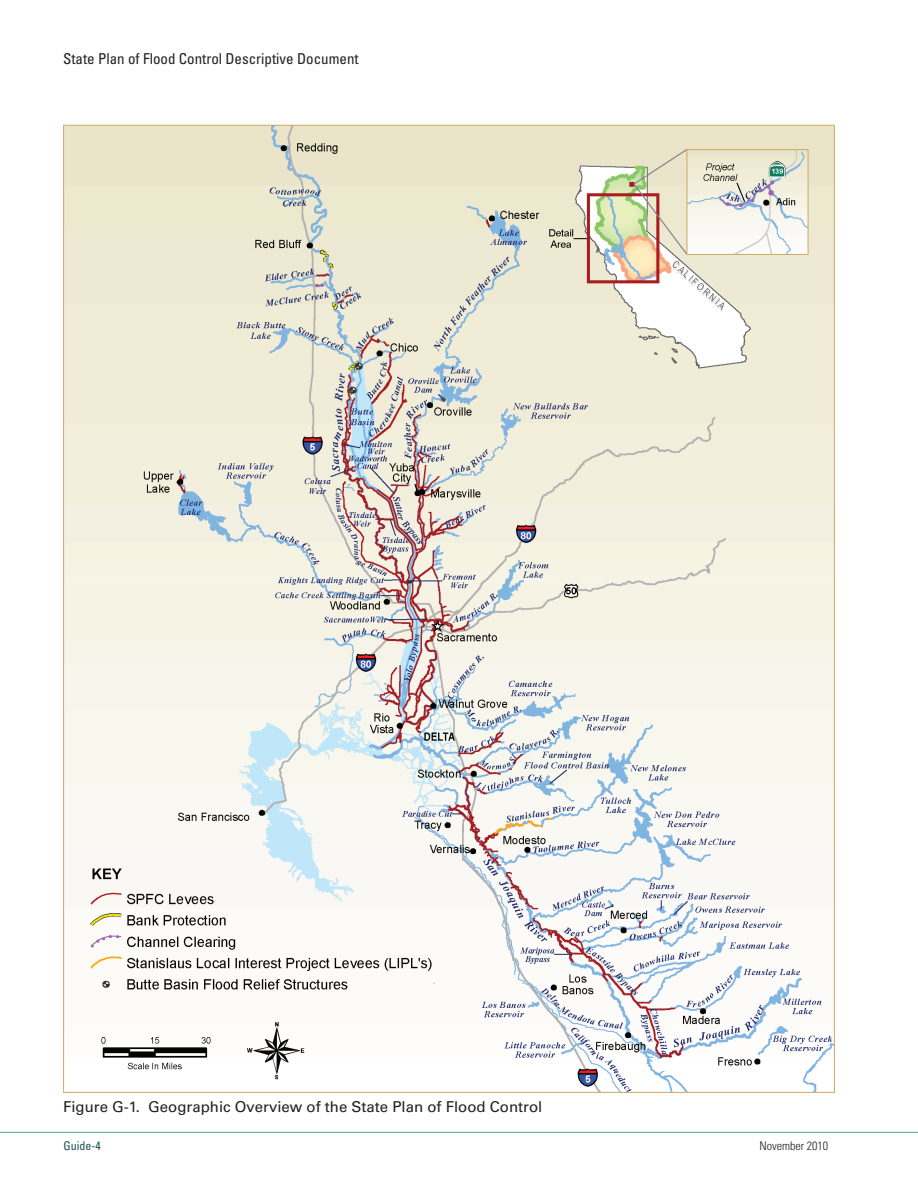
<style>
.page{position:relative;width:918px;height:1188px;background:#fff}
.page>*{position:absolute;margin:0;border:0;box-sizing:border-box;transform-origin:0 0}
.t1{font:15px "Univers";color:#231f20}
.t2{font:condensed 15px "Univers";color:#231f20}
.t3{font:300 condensed 12px "Univers";color:#231f20}
.t4{font:condensed 12px "Univers";color:#1b5351}
</style>
<div class="page">
<hr style="left:0;top:1132px;width:918px;height:1px;background:#599a98">
<img style="left:63px;top:124px;width:772px;height:969px">
<p class="t2" style="left:63px;top:50px;width:297px">State Plan of Flood Control Descriptive Document</p>
<p class="t1" style="left:63px;top:1098px;width:481px">Figure G-1. Geographic Overview of the State Plan of Flood Control</p>
<p class="t4" style="left:63px;top:1138px;width:39px">Guide-4</p>
<p class="t3" style="left:759px;top:1139px;width:70px">November 2010</p>
</div>
